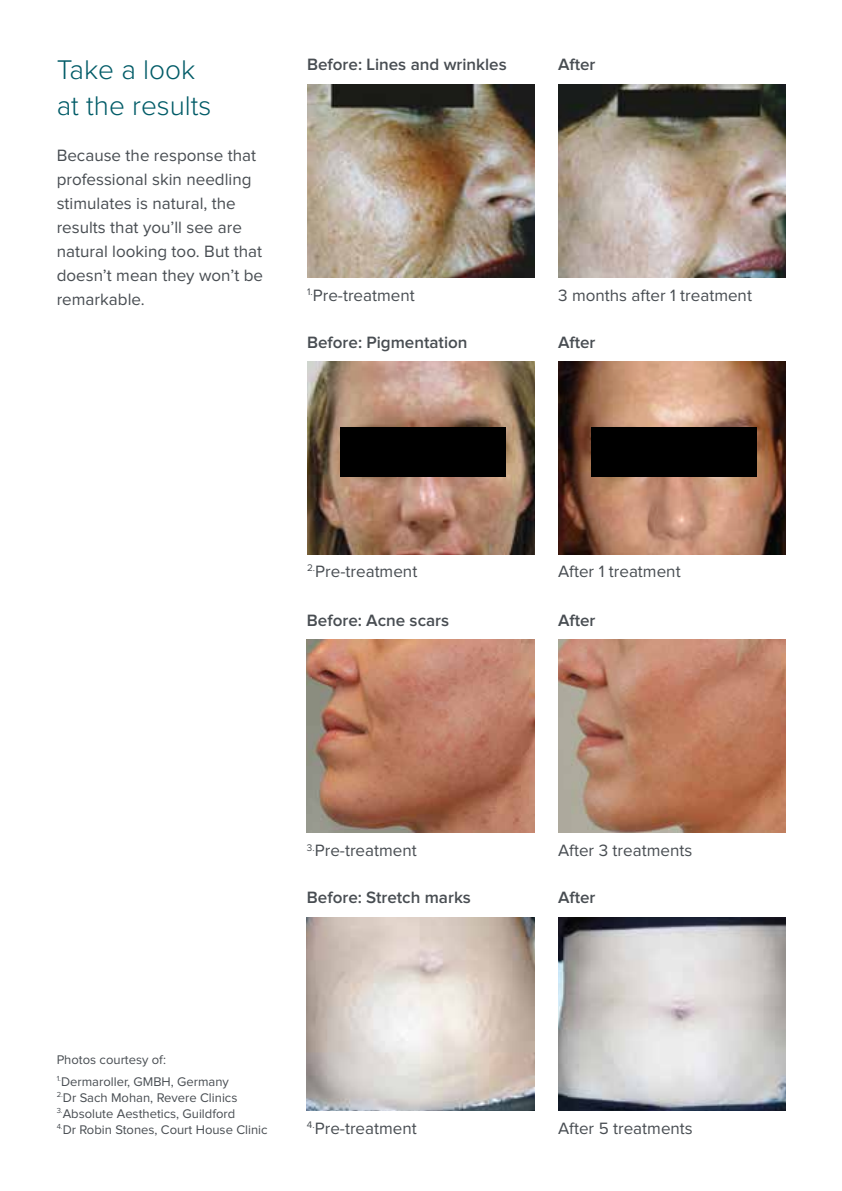
<style>
.page{position:relative;width:842px;height:1191px;background:#fff}
.page>*{position:absolute;margin:0;border:0;box-sizing:border-box;transform-origin:0 0}
.t1{font:300 28px/36px "Proxima Nova";color:#005b67}
.t2{font:17px/24px "Proxima Nova";color:#484d52}
.t3{font:600 17px "Proxima Nova";color:#484d52}
.t4{font:13px/16px "Proxima Nova";color:#484d52}
</style>
<div class="page">
<img style="left:558px;top:639px;width:227px;height:193px">
<img style="left:558px;top:917px;width:227px;height:193px">
<img style="left:307px;top:639px;width:227px;height:193px">
<img style="left:307px;top:917px;width:227px;height:193px">
<img style="left:307px;top:84px;width:227px;height:193px">
<img style="left:558px;top:84px;width:227px;height:193px">
<img style="left:307px;top:362px;width:227px;height:193px">
<img style="left:558px;top:362px;width:227px;height:193px">
<div style="left:340px;top:427px;width:166px;height:49px;background:#000"></div>
<div style="left:591px;top:427px;width:166px;height:49px;background:#000"></div>
<h1 class="t1" style="left:57px;top:53px;width:156px">Take a look at the results</h1>
<p class="t2" style="left:57px;top:144px;width:208px">Because the response that professional skin needling stimulates is natural, the results that you’ll see are natural looking too. But that doesn’t mean they won’t be remarkable.</p>
<p class="t3" style="left:307px;top:57px;width:201px">Before: Lines and wrinkles</p>
<p class="t3" style="left:558px;top:57px;width:39px">After</p>
<p class="t2" style="left:307px;top:284px;width:109px"><sup>1.</sup>Pre-treatment</p>
<p class="t2" style="left:558px;top:284px;width:195px">3 months after 1 treatment</p>
<p class="t3" style="left:307px;top:334px;width:162px">Before: Pigmentation</p>
<p class="t3" style="left:558px;top:334px;width:39px">After</p>
<p class="t2" style="left:307px;top:560px;width:112px"><sup>2.</sup>Pre-treatment</p>
<p class="t2" style="left:558px;top:560px;width:124px">After 1 treatment</p>
<p class="t3" style="left:307px;top:612px;width:144px">Before: Acne scars</p>
<p class="t3" style="left:558px;top:612px;width:39px">After</p>
<p class="t2" style="left:307px;top:839px;width:111px"><sup>3.</sup>Pre-treatment</p>
<p class="t3" style="left:307px;top:890px;width:166px">Before: Stretch marks</p>
<p class="t4" style="left:57px;top:1049px;width:174px;line-height:21.6px">Photos courtesy of:<br><sup>1.</sup>Dermaroller, GMBH, Germany</p>
<p class="t4" style="left:57px;top:1090px;width:212px"><sup>2.</sup>Dr Sach Mohan, Revere Clinics<br><sup>3.</sup>Absolute Aesthetics, Guildford<br><sup>4.</sup>Dr Robin Stones, Court House Clinic</p>
<p class="t2" style="left:307px;top:1117px;width:111px"><sup>4.</sup>Pre-treatment</p>
<p class="t2" style="left:558px;top:839px;width:136px">After 3 treatments</p>
<p class="t3" style="left:558px;top:890px;width:39px">After</p>
<p class="t2" style="left:558px;top:1117px;width:136px">After 5 treatments</p>
</div>
